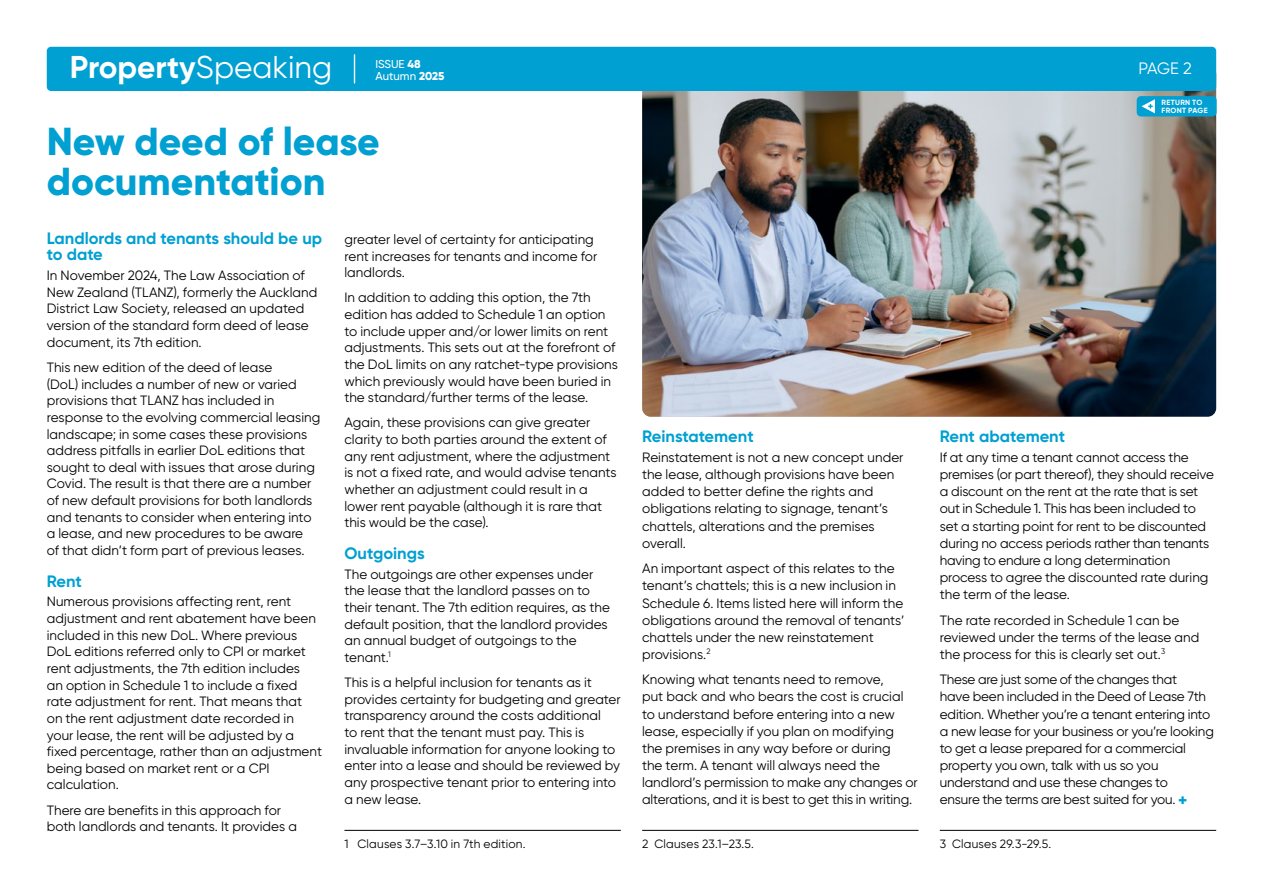
<style>
.page{position:relative;width:1263px;height:893px;background:#fff}
.page>*{position:absolute;margin:0;border:0;box-sizing:border-box;transform-origin:0 0}
.t1{font:800 39px/40.5px "Gilroy";color:#00a0d2}
.t2{font:700 31.5px "Gilroy";color:#fff}
.t3{font:700 16.5px/16.5px "Gilroy";color:#00a0d2}
.t4{font:16.5px "Gilroy";color:#fff}
.t5{font:13.5px/16.6px "Gilroy";color:#000}
.t6{font:12px "Gilroy";letter-spacing:.015em;color:#000}
.t7{font:500 11.4px/12.5px "Gilroy";color:#fff}
.t8{font:700 7.5px/7.5px "Gilroy";letter-spacing:.035em;color:#fff}
.s1{font-weight:400}
.s2{font-weight:800}
.s3{font-weight:800;font-size:16.5px;color:#00a0d2}
</style>
<div class="page">
<img style="left:642px;top:89px;width:574px;height:328px">
<div style="left:47px;top:47px;width:1169px;height:44px;background:#00a0d2;border-radius:4px"></div>
<svg style="left:354px;top:55px;width:1px;height:28px"></svg>
<div style="left:1137px;top:96px;width:79px;height:21px;background:#00a0d2;border-radius:4px"></div>
<svg style="left:1141px;top:99px;width:14px;height:14px"></svg>
<hr style="left:344px;top:830px;width:277px;height:1px;background:#000">
<hr style="left:642px;top:830px;width:276px;height:1px;background:#000">
<hr style="left:940px;top:830px;width:276px;height:1px;background:#000">
<h2 class="t2" style="left:70px;top:48px;width:264px">Property<span class="s1">Speaking</span></h2>
<p class="t4" style="left:1138px;top:58px;width:55px">PAGE 2</p>
<p class="t7" style="left:375px;top:57px;width:71px">ISSUE <span class="s2">48<br></span>Autumn <span class="s2">2025</span></p>
<h1 class="t1" style="left:47px;top:121px;width:335px">New deed of lease documentation</h1>
<p class="t3" style="left:47px;top:230px;width:277px">Landlords and tenants should be up to date</p>
<p class="t5" style="left:47px;top:267px;width:272px">In November 2024, The Law Association of New Zealand (TLANZ), formerly the Auckland District Law Society, released an updated version of the standard form deed of lease document, its 7th edition.</p>
<p class="t5" style="left:47px;top:359px;width:275px">This new edition of the deed of lease<br>(DoL) includes a number of new or varied provisions that TLANZ has included in response to the evolving commercial leasing landscape; in some cases these provisions address pitfalls in earlier DoL editions that sought to deal with issues that arose during Covid. The result is that there are a number of new default provisions for both landlords and tenants to consider when entering into a lease, and new procedures to be aware<br>of that didn’t form part of previous leases.</p>
<p class="t3" style="left:47px;top:572px;width:37px">Rent</p>
<p class="t5" style="left:47px;top:593px;width:277px">Numerous provisions affecting rent, rent adjustment and rent abatement have been included in this new DoL. Where previous DoL editions referred only to CPI or market rent adjustments, the 7th edition includes<br>an option in Schedule 1 to include a fixed rate adjustment for rent. That means that<br>on the rent adjustment date recorded in your lease, the rent will be adjusted by a fixed percentage, rather than an adjustment being based on market rent or a CPI calculation.</p>
<p class="t5" style="left:47px;top:801px;width:252px">There are benefits in this approach for both landlords and tenants. It provides a</p>
<p class="t5" style="left:344px;top:231px;width:254px">greater level of certainty for anticipating rent increases for tenants and income for landlords.</p>
<p class="t5" style="left:344px;top:289px;width:275px">In addition to adding this option, the 7th edition has added to Schedule 1 an option to include upper and/or lower limits on rent adjustments. This sets out at the forefront of the DoL limits on any ratchet-type provisions which previously would have been buried in the standard/further terms of the lease.</p>
<p class="t5" style="left:344px;top:414px;width:274px">Again, these provisions can give greater clarity to both parties around the extent of any rent adjustment, where the adjustment is not a fixed rate, and would advise tenants whether an adjustment could result in a lower rent payable (although it is rare that this would be the case).</p>
<p class="t3" style="left:344px;top:545px;width:82px">Outgoings</p>
<p class="t5" style="left:344px;top:565px;width:267px">The outgoings are other expenses under the lease that the landlord passes on to their tenant. The 7th edition requires, as the default position, that the landlord provides an annual budget of outgoings to the tenant.<sup>1</sup></p>
<p class="t5" style="left:344px;top:674px;width:278px">This is a helpful inclusion for tenants as it provides certainty for budgeting and greater transparency around the costs additional<br>to rent that the tenant must pay. This is invaluable information for anyone looking to enter into a lease and should be reviewed by any prospective tenant prior to entering into a new lease.</p>
<p class="t3" style="left:642px;top:428px;width:113px">Reinstatement</p>
<p class="t5" style="left:642px;top:449px;width:263px;line-height:17.1px">Reinstatement is not a new concept under the lease, although provisions have been added to better define the rights and obligations relating to signage, tenant’s chattels, alterations and the premises overall.</p>
<p class="t5" style="left:642px;top:560px;width:264px;line-height:17.1px">An important aspect of this relates to the tenant’s chattels; this is a new inclusion in Schedule 6. Items listed here will inform the obligations around the removal of tenants’ chattels under the new reinstatement provisions.<sup>2</sup></p>
<p class="t5" style="left:642px;top:671px;width:277px;line-height:17.1px">Knowing what tenants need to remove,<br>put back and who bears the cost is crucial to understand before entering into a new lease, especially if you plan on modifying<br>the premises in any way before or during<br>the term. A tenant will always need the landlord’s permission to make any changes or alterations, and it is best to get this in writing.</p>
<p class="t8" style="left:1161px;top:99px;width:48px">RETURN TO<br>FRONT PAGE</p>
<p class="t3" style="left:940px;top:428px;width:127px">Rent abatement</p>
<p class="t5" style="left:940px;top:449px;width:276px;line-height:17.1px">If at any time a tenant cannot access the premises (or part thereof), they should receive a discount on the rent at the rate that is set out in Schedule 1. This has been included to set a starting point for rent to be discounted during no access periods rather than tenants having to endure a long determination process to agree the discounted rate during the term of the lease.</p>
<p class="t5" style="left:940px;top:611px;width:261px;line-height:17.1px">The rate recorded in Schedule 1 can be reviewed under the terms of the lease and the process for this is clearly set out.<sup>3</sup></p>
<p class="t5" style="left:940px;top:671px;width:276px;line-height:17.1px">These are just some of the changes that<br>have been included in the Deed of Lease 7th edition. Whether you’re a tenant entering into a new lease for your business or you’re looking to get a lease prepared for a commercial property you own, talk with us so you understand and use these changes to<br>ensure the terms are best suited for you. <span class="s3">+</span></p>
<p class="t6" style="left:344px;top:836px;width:183px">1 Clauses 3.7–3.10 in 7th edition.</p>
<p class="t6" style="left:642px;top:836px;width:113px">2 Clauses 23.1–23.5.</p>
<p class="t6" style="left:940px;top:836px;width:113px">3 Clauses 29.3-29.5.</p>
</div>
